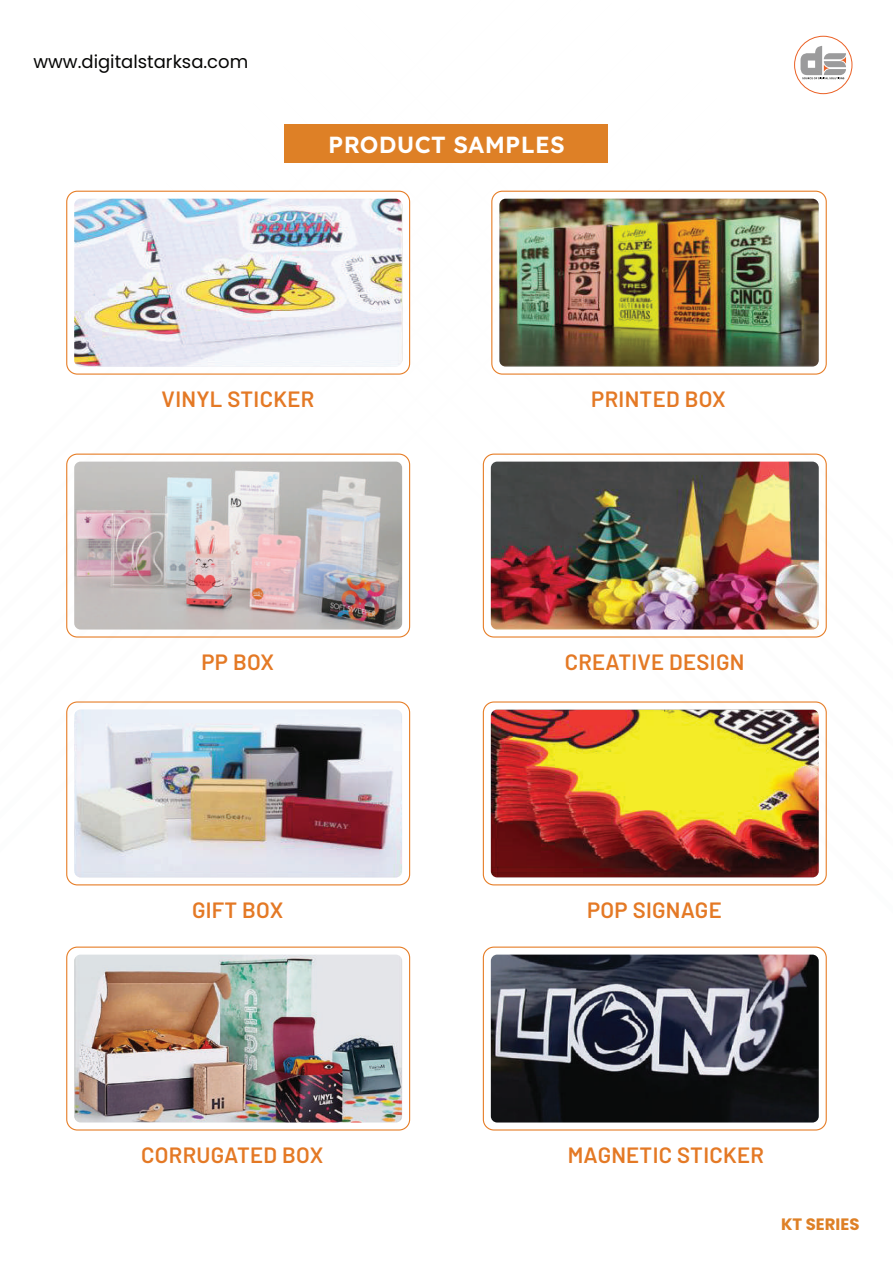
<style>
.page{position:relative;width:893px;height:1263px;background:#fff}
.page>*{position:absolute;margin:0;border:0;box-sizing:border-box;transform-origin:0 0}
.t1{font:23.25px "Lexend";letter-spacing:.01em;color:#fff}
.t2{font:600 22.05px "Barlow";letter-spacing:.015em;color:#e47925}
.t3{font:18px "Poppins";color:#050504}
.t4{font:700 16.5px "Poppins";color:#de8026}
</style>
<div class="page">
<svg style="left:66px;top:124px;width:517px;height:514px"></svg>
<svg style="left:795px;top:36px;width:57px;height:58px"></svg>
<div style="left:794px;top:36px;width:58px;height:58px;border:1px solid #eb6125;border-radius:50%"></div>
<svg style="left:800px;top:45px;width:46px;height:34px"></svg>
<div style="left:285px;top:124px;width:323px;height:39px;background:#de8026"></div>
<div style="left:66px;top:191px;width:344px;height:184px;border:1px solid #e67d26;border-radius:11px"></div>
<img style="left:74px;top:199px;width:328px;height:168px">
<div style="left:66px;top:454px;width:344px;height:183px;border:1px solid #e67d26;border-radius:11px"></div>
<div style="left:483px;top:454px;width:344px;height:183px;border:1px solid #e67d26;border-radius:11px"></div>
<img style="left:491px;top:462px;width:328px;height:167px">
<div style="left:66px;top:701px;width:344px;height:184px;border:1px solid #e67d26;border-radius:11px"></div>
<img style="left:74px;top:709px;width:328px;height:168px">
<div style="left:483px;top:701px;width:344px;height:184px;border:1px solid #e67d26;border-radius:11px"></div>
<img style="left:491px;top:709px;width:328px;height:168px">
<div style="left:66px;top:946px;width:344px;height:184px;border:1px solid #e67d26;border-radius:11px"></div>
<div style="left:483px;top:946px;width:344px;height:184px;border:1px solid #e67d26;border-radius:11px"></div>
<div style="left:491px;top:191px;width:336px;height:184px;border:1px solid #e67d26;border-radius:11px"></div>
<img style="left:499px;top:199px;width:320px;height:168px">
<img style="left:74px;top:462px;width:328px;height:167px">
<img style="left:74px;top:954px;width:328px;height:168px">
<img style="left:491px;top:954px;width:328px;height:168px">
<p class="t3" style="left:33px;top:51px;width:216px">www.digitalstarksa.com</p>
<p class="t1" style="left:328px;top:128px;width:238px">PRODUCT SAMPLES</p>
<p class="t2" style="left:162px;top:386px;width:154px">VINYL STICKER</p>
<p class="t2" style="left:591px;top:386px;width:136px">PRINTED BOX</p>
<p class="t2" style="left:201px;top:649px;width:74px">PP BOX</p>
<p class="t2" style="left:565px;top:649px;width:181px">CREATIVE DESIGN</p>
<p class="t2" style="left:192px;top:897px;width:93px">GIFT BOX</p>
<p class="t2" style="left:587px;top:897px;width:136px">POP SIGNAGE</p>
<p class="t2" style="left:141px;top:1142px;width:184px">CORRUGATED BOX</p>
<p class="t2" style="left:568px;top:1142px;width:198px">MAGNETIC STICKER</p>
<p class="t4" style="left:781px;top:1215px;width:80px">KT SERIES</p>
</div>
